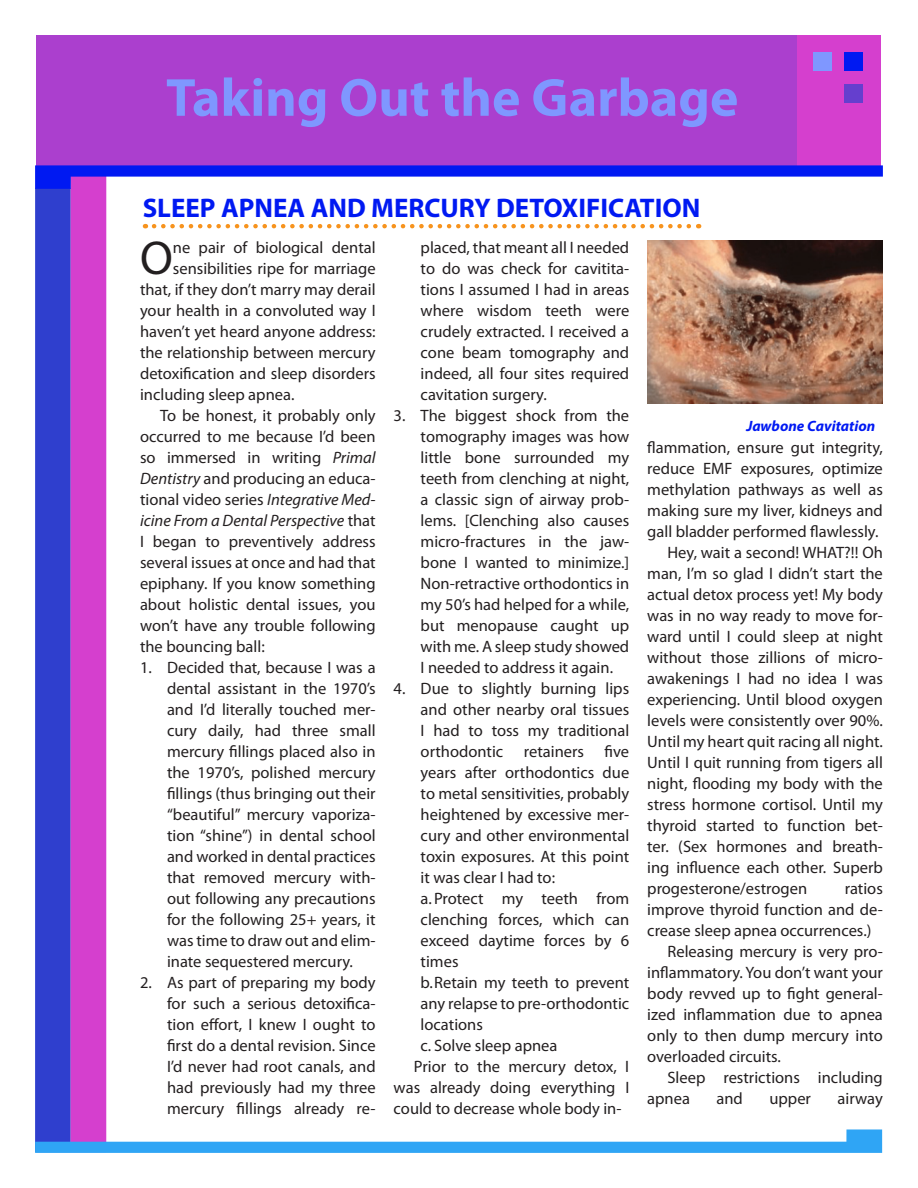
<style>
.page{position:relative;width:918px;height:1188px;background:#fff}
.page>*{position:absolute;margin:0;border:0;box-sizing:border-box;transform-origin:0 0}
.t1{font:700 54px "Myriad Pro";color:#7f97ff}
.t2{font:47.7px "Myriad Pro";color:#231f20}
.t3{font:700 27px "Myriad Pro";color:#0019f2}
.t4{font:16.5px/21px "Myriad Pro";color:#231f20;text-align:justify}
.t5{font:italic 16.5px "Myriad Pro";color:#231f20}
.t6{font:italic 700 15px "Myriad Pro";color:#0019f2}
.s1{font-style:italic}
.s2{font-style:normal}
</style>
<div class="page">
<svg style="left:154px;top:224px;width:545px;height:4px"></svg>
<div style="left:796px;top:35px;width:85px;height:131px;background:#d53fce"></div>
<div style="left:36px;top:35px;width:760px;height:130px;background:#ab3fce"></div>
<div style="left:35px;top:188px;width:36px;height:964px;background:#2f3fce"></div>
<div style="left:71px;top:176px;width:35px;height:976px;background:#d53fce"></div>
<svg style="left:35px;top:165px;width:848px;height:24px"></svg>
<div style="left:845px;top:52px;width:18px;height:19px;background:#0019f2"></div>
<div style="left:845px;top:84px;width:18px;height:19px;background:#653fce"></div>
<div style="left:813px;top:52px;width:18px;height:19px;background:#7f97ff"></div>
<svg style="left:35px;top:1129px;width:847px;height:24px"></svg>
<img style="left:647px;top:240px;width:236px;height:163px">
<h1 class="t1" style="left:166px;top:62px;width:574px">Taking Out the Garbage</h1>
<h3 class="t3" style="left:143px;top:190px;width:559px">SLEEP APNEA AND MERCURY DETOXIFICATION</h3>
<h2 class="t2" style="left:140px;top:228px;width:34px">O</h2>
<p class="t4" style="left:173px;top:236px;width:204px">ne pair of biological dental</p>
<p class="t4" style="left:173px;top:257px;width:204px">sensibilities ripe for marriage</p>
<p class="t4" style="left:140px;top:278px;width:237px">that, if they don’t marry may derail</p>
<p class="t4" style="left:140px;top:299px;width:237px">your health in a convoluted way I</p>
<p class="t4" style="left:140px;top:320px;width:237px">haven’t yet heard anyone address:</p>
<p class="t4" style="left:140px;top:341px;width:237px">the relationship between mercury</p>
<p class="t4" style="left:140px;top:362px;width:237px">detoxification and sleep disorders</p>
<p class="t4" style="left:140px;top:383px;width:156px">including sleep apnea.</p>
<p class="t4" style="left:160px;top:404px;width:217px">To be honest, it probably only</p>
<p class="t4" style="left:140px;top:425px;width:237px">occurred to me because I’d been</p>
<p class="t4" style="left:140px;top:446px;width:237px">so immersed in writing <span class="s1">Primal</span></p>
<p class="t4" style="left:140px;top:467px;width:237px"><span class="s1">Dentistry</span> and producing an educa-</p>
<p class="t4" style="left:140px;top:488px;width:237px">tional video series <span class="s1">Integrative Med-</span></p>
<p class="t5" style="left:140px;top:510px;width:237px">icine From a Dental Perspective <span class="s2">that</span></p>
<p class="t4" style="left:140px;top:530px;width:237px">I began to preventively address</p>
<p class="t4" style="left:140px;top:551px;width:237px">several issues at once and had that</p>
<p class="t4" style="left:140px;top:572px;width:237px">epiphany. If you know something</p>
<p class="t4" style="left:140px;top:593px;width:237px">about holistic dental issues, you</p>
<p class="t4" style="left:140px;top:614px;width:237px">won’t have any trouble following</p>
<p class="t4" style="left:140px;top:635px;width:126px">the bouncing ball:</p>
<p class="t4" style="left:167px;top:656px;width:210px;text-indent:-27px">1. Decided that, because I was a dental assistant in the 1970’s and I’d literally touched mer&shy;cury daily, had three small mercury fillings placed also in the 1970’s, polished mercury fillings (thus bringing out their “beautiful” mercury vaporiza&shy;tion “shine”) in dental school and worked in dental practices that removed mercury with&shy;out following any precautions for the following 25+ years, it was time to draw out and elim&shy;inate sequestered mercury.</p>
<p class="t4" style="left:167px;top:972px;width:210px;text-indent:-27px">2. As part of preparing my body for such a serious detoxifica&shy;tion effort, I knew I ought to first do a dental revision. Since I’d never had root canals, and had previously had my three mercury fillings already re-</p>
<p class="t4" style="left:421px;top:237px;width:210px">placed, that meant all I needed to do was check for cavitita&shy;tions I assumed I had in areas where wisdom teeth were crudely extracted. I received a cone beam tomography and indeed, all four sites required cavitation surgery.</p>
<p class="t4" style="left:421px;top:405px;width:210px;text-indent:-27px">3. The biggest shock from the tomography images was how little bone surrounded my teeth from clenching at night, a classic sign of airway prob&shy;lems. [Clenching also causes micro-fractures in the jaw&shy;bone I wanted to minimize.] Non-retractive orthodontics in my 50’s had helped for a while, but menopause caught up with me. A sleep study showed I needed to address it again.</p>
<p class="t4" style="left:394px;top:678px;width:237px">4. Due to slightly burning lips</p>
<p class="t4" style="left:421px;top:699px;width:210px">and other nearby oral tissues</p>
<p class="t4" style="left:421px;top:720px;width:210px">I had to toss my traditional</p>
<p class="t4" style="left:421px;top:741px;width:210px">orthodontic retainers five</p>
<p class="t4" style="left:421px;top:762px;width:210px">years after orthodontics due</p>
<p class="t4" style="left:421px;top:783px;width:210px">to metal sensitivities, probably</p>
<p class="t4" style="left:421px;top:804px;width:210px">heightened by excessive mer-</p>
<p class="t4" style="left:421px;top:825px;width:210px">cury and other environmental</p>
<p class="t4" style="left:421px;top:846px;width:210px">toxin exposures. At this point</p>
<p class="t4" style="left:421px;top:867px;width:136px">it was clear I had to:</p>
<p class="t4" style="left:421px;top:888px;width:210px">a.Protect my teeth from</p>
<p class="t4" style="left:421px;top:909px;width:210px">clenching forces, which can</p>
<p class="t4" style="left:421px;top:930px;width:210px">exceed daytime forces by 6</p>
<p class="t4" style="left:421px;top:951px;width:39px">times</p>
<p class="t4" style="left:421px;top:972px;width:210px">b.Retain my teeth to prevent</p>
<p class="t4" style="left:421px;top:993px;width:210px">any relapse to pre-orthodontic</p>
<p class="t4" style="left:421px;top:1014px;width:64px">locations</p>
<p class="t4" style="left:421px;top:1035px;width:138px">c. Solve sleep apnea</p>
<p class="t4" style="left:414px;top:1056px;width:217px">Prior to the mercury detox, I</p>
<p class="t4" style="left:394px;top:1077px;width:237px">was already doing everything I</p>
<p class="t4" style="left:394px;top:1098px;width:229px">could to decrease whole body in-</p>
<p class="t6" style="left:746px;top:416px;width:130px">Jawbone Cavitation</p>
<p class="t4" style="left:647px;top:437px;width:237px">flammation, ensure gut integrity,</p>
<p class="t4" style="left:647px;top:458px;width:237px">reduce EMF exposures, optimize</p>
<p class="t4" style="left:647px;top:479px;width:237px">methylation pathways as well as</p>
<p class="t4" style="left:647px;top:500px;width:237px">making sure my liver, kidneys and</p>
<p class="t4" style="left:647px;top:521px;width:233px">gall bladder performed flawlessly.</p>
<p class="t4" style="left:668px;top:542px;width:217px">Hey, wait a second! WHAT?!! Oh</p>
<p class="t4" style="left:647px;top:563px;width:237px">man, I’m so glad I didn’t start the</p>
<p class="t4" style="left:647px;top:584px;width:237px">actual detox process yet! My body</p>
<p class="t4" style="left:647px;top:605px;width:237px">was in no way ready to move for-</p>
<p class="t4" style="left:647px;top:626px;width:237px">ward until I could sleep at night</p>
<p class="t4" style="left:647px;top:647px;width:237px">without those zillions of micro-</p>
<p class="t4" style="left:647px;top:668px;width:237px">awakenings I had no idea I was</p>
<p class="t4" style="left:647px;top:689px;width:237px">experiencing. Until blood oxygen</p>
<p class="t4" style="left:647px;top:710px;width:237px">levels were consistently over 90%.</p>
<p class="t4" style="left:647px;top:731px;width:237px">Until my heart quit racing all night.</p>
<p class="t4" style="left:647px;top:752px;width:237px">Until I quit running from tigers all</p>
<p class="t4" style="left:647px;top:773px;width:237px">night, flooding my body with the</p>
<p class="t4" style="left:647px;top:794px;width:237px">stress hormone cortisol. Until my</p>
<p class="t4" style="left:647px;top:815px;width:237px">thyroid started to function bet-</p>
<p class="t4" style="left:647px;top:836px;width:237px">ter. (Sex hormones and breath-</p>
<p class="t4" style="left:647px;top:857px;width:237px">ing influence each other. Superb</p>
<p class="t4" style="left:647px;top:878px;width:161px">progesterone/estrogen</p>
<p class="t4" style="left:845px;top:878px;width:40px">ratios</p>
<p class="t4" style="left:647px;top:899px;width:237px">improve thyroid function and de-</p>
<p class="t4" style="left:647px;top:920px;width:226px">crease sleep apnea occurrences.)</p>
<p class="t4" style="left:668px;top:941px;width:217px">Releasing mercury is very pro-</p>
<p class="t4" style="left:647px;top:962px;width:237px">inflammatory. You don’t want your</p>
<p class="t4" style="left:647px;top:983px;width:237px">body revved up to fight general-</p>
<p class="t4" style="left:647px;top:1004px;width:237px">ized inflammation due to apnea</p>
<p class="t4" style="left:647px;top:1025px;width:237px">only to then dump mercury into</p>
<p class="t4" style="left:647px;top:1046px;width:135px">overloaded circuits.</p>
<p class="t4" style="left:668px;top:1067px;width:217px">Sleep restrictions including</p>
<p class="t4" style="left:647px;top:1088px;width:44px">apnea</p>
<p class="t4" style="left:717px;top:1088px;width:28px">and</p>
<p class="t4" style="left:770px;top:1088px;width:43px">upper</p>
<p class="t4" style="left:838px;top:1088px;width:47px">airway</p>
</div>
